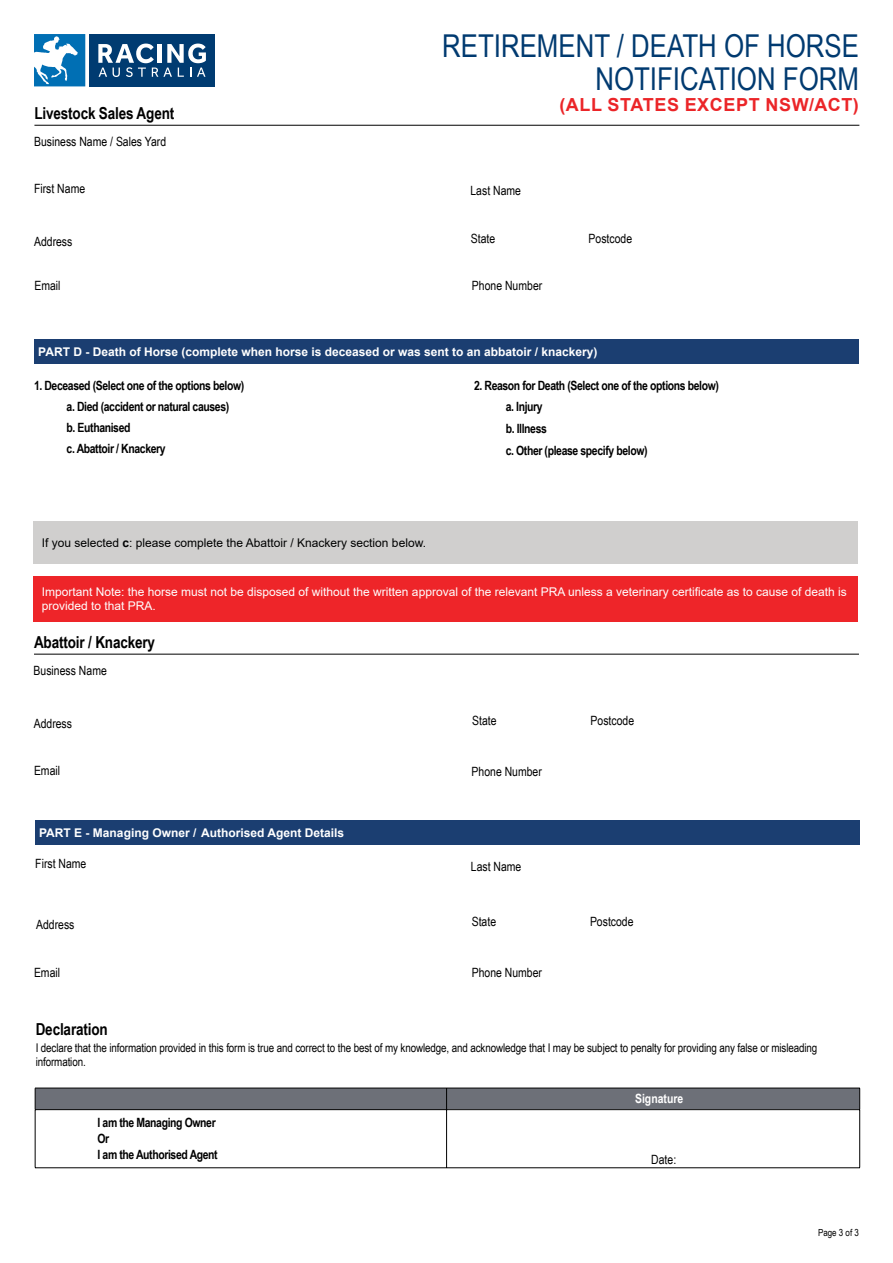
<style>
.page{position:relative;width:893px;height:1263px;background:#fff}
.page>*{position:absolute;margin:0;border:0;box-sizing:border-box;transform-origin:0 0}
.t1{font:31.5px/33px "Arial Narrow";color:#003a70;text-align:right}
.t2{font:700 18px "Arial";letter-spacing:.035em;color:#eb2528}
.t3{font:700 16.5px "Arial Narrow";letter-spacing:-.01em;color:#000}
.t4{font:700 12.75px/15.9px "Arial Narrow";letter-spacing:-.03em;color:#000}
.t5{font:12.75px "Arial Narrow";color:#000}
.t6{font:700 12.75px "Arial Narrow";color:#fff}
.t7{font:12px/13.5px "Arial Narrow";letter-spacing:-.01em;color:#000}
.t8{font:12px/14.4px "Arial";color:#fff}
.t9{font:700 12px "Arial";color:#fff}
.t10{font:12px "Arial";color:#000101}
.t11{font:9.75px "Arial Narrow";color:#000}
.s1{font-weight:700}
</style>
<div class="page">
<div style="left:90px;top:34px;width:125px;height:52px;background:#003b71"></div>
<svg style="left:34px;top:34px;width:51px;height:52px"></svg>
<svg style="left:98px;top:44px;width:108px;height:33px"></svg>
<div style="left:34px;top:339px;width:825px;height:25px;background:#1b3e71"></div>
<div style="left:33px;top:576px;width:825px;height:46px;background:#ee2529"></div>
<hr style="left:35px;top:1110px;width:1px;height:57px;background:#000">
<hr style="left:446px;top:1110px;width:1px;height:57px;background:#000">
<hr style="left:859px;top:1110px;width:1px;height:57px;background:#000">
<hr style="left:35px;top:1167px;width:214px;height:1px;background:#000">
<hr style="left:249px;top:1167px;width:305px;height:1px;background:#000">
<hr style="left:554px;top:1167px;width:306px;height:1px;background:#000">
<svg style="left:35px;top:1088px;width:825px;height:22px;background:#666970"></svg>
<div style="left:35px;top:820px;width:825px;height:24px;background:#1b3e71"></div>
<hr style="left:34px;top:654px;width:825px;height:1px;background:#000">
<hr style="left:34px;top:125px;width:825px;height:1px;background:#000">
<div style="left:33px;top:521px;width:824px;height:43px;background:#d0cfce"></div>
<p class="t3" style="left:34px;top:100px;width:141px">Livestock Sales Agent</p>
<h1 class="t1" style="left:442px;top:28px;width:418px">RETIREMENT / DEATH OF HORSE<br>NOTIFICATION FORM</h1>
<h2 class="t2" style="left:560px;top:91px;width:301px">(ALL STATES EXCEPT NSW/ACT)</h2>
<p class="t5" style="left:34px;top:132px;width:134px">Business Name / Sales Yard</p>
<p class="t5" style="left:34px;top:179px;width:53px">First Name</p>
<p class="t5" style="left:470px;top:181px;width:52px">Last Name</p>
<p class="t5" style="left:34px;top:232px;width:40px">Address</p>
<p class="t5" style="left:471px;top:229px;width:26px">State</p>
<p class="t5" style="left:589px;top:229px;width:45px">Postcode</p>
<p class="t5" style="left:34px;top:276px;width:28px">Email</p>
<p class="t5" style="left:472px;top:276px;width:72px">Phone Number</p>
<p class="t9" style="left:38px;top:343px;width:561px">PART D - Death of Horse (complete when horse is deceased or was sent to an abbatoir / knackery)</p>
<p class="t4" style="left:34px;top:377px;width:212px">1. Deceased (Select one of the options below)</p>
<p class="t4" style="left:67px;top:398px;width:164px">a. Died (accident or natural causes)</p>
<p class="t4" style="left:67px;top:419px;width:65px">b. Euthanised</p>
<p class="t4" style="left:67px;top:440px;width:101px">c. Abattoir / Knackery</p>
<p class="t10" style="left:42px;top:535px;width:386px">If you selected <span class="s1">c</span>: please complete the Abattoir / Knackery section below.</p>
<p class="t4" style="left:474px;top:377px;width:247px">2. Reason for Death (Select one of the options below)</p>
<p class="t4" style="left:506px;top:420px;width:43px">b. Illness</p>
<p class="t4" style="left:506px;top:398px;width:39px">a. Injury</p>
<p class="t4" style="left:506px;top:442px;width:143px">c. Other (please specify below)</p>
<p class="t8" style="left:42px;top:584px;width:807px">Important Note: the horse must not be disposed of without the written approval of the relevant PRA unless a veterinary certificate as to cause of death is provided to that PRA.</p>
<p class="t3" style="left:34px;top:629px;width:123px">Abattoir / Knackery</p>
<p class="t5" style="left:34px;top:661px;width:75px">Business Name</p>
<p class="t5" style="left:34px;top:714px;width:40px">Address</p>
<p class="t5" style="left:472px;top:711px;width:26px">State</p>
<p class="t5" style="left:590px;top:711px;width:45px">Postcode</p>
<p class="t5" style="left:34px;top:762px;width:28px">Email</p>
<p class="t5" style="left:472px;top:762px;width:72px">Phone Number</p>
<p class="t9" style="left:39px;top:824px;width:306px">PART E - Managing Owner / Authorised Agent Details</p>
<p class="t5" style="left:35px;top:854px;width:53px">First Name</p>
<p class="t5" style="left:471px;top:857px;width:52px">Last Name</p>
<p class="t5" style="left:36px;top:915px;width:40px">Address</p>
<p class="t5" style="left:472px;top:912px;width:26px">State</p>
<p class="t5" style="left:590px;top:912px;width:45px">Postcode</p>
<p class="t5" style="left:34px;top:963px;width:28px">Email</p>
<p class="t5" style="left:472px;top:963px;width:72px">Phone Number</p>
<p class="t3" style="left:36px;top:1016px;width:74px">Declaration</p>
<p class="t7" style="left:36px;top:1041px;width:783px">I declare that the information provided in this form is true and correct to the best of my knowledge, and acknowledge that I may be subject to penalty for providing any false or misleading information.</p>
<p class="t4" style="left:98px;top:1114px;width:122px">I am the Managing Owner<br>Or<br>I am the Authorised Agent</p>
<p class="t6" style="left:635px;top:1089px;width:50px">Signature</p>
<p class="t5" style="left:651px;top:1150px;width:26px">Date:</p>
<p class="t11" style="left:818px;top:1225px;width:42px">Page 3 of 3</p>
</div>
